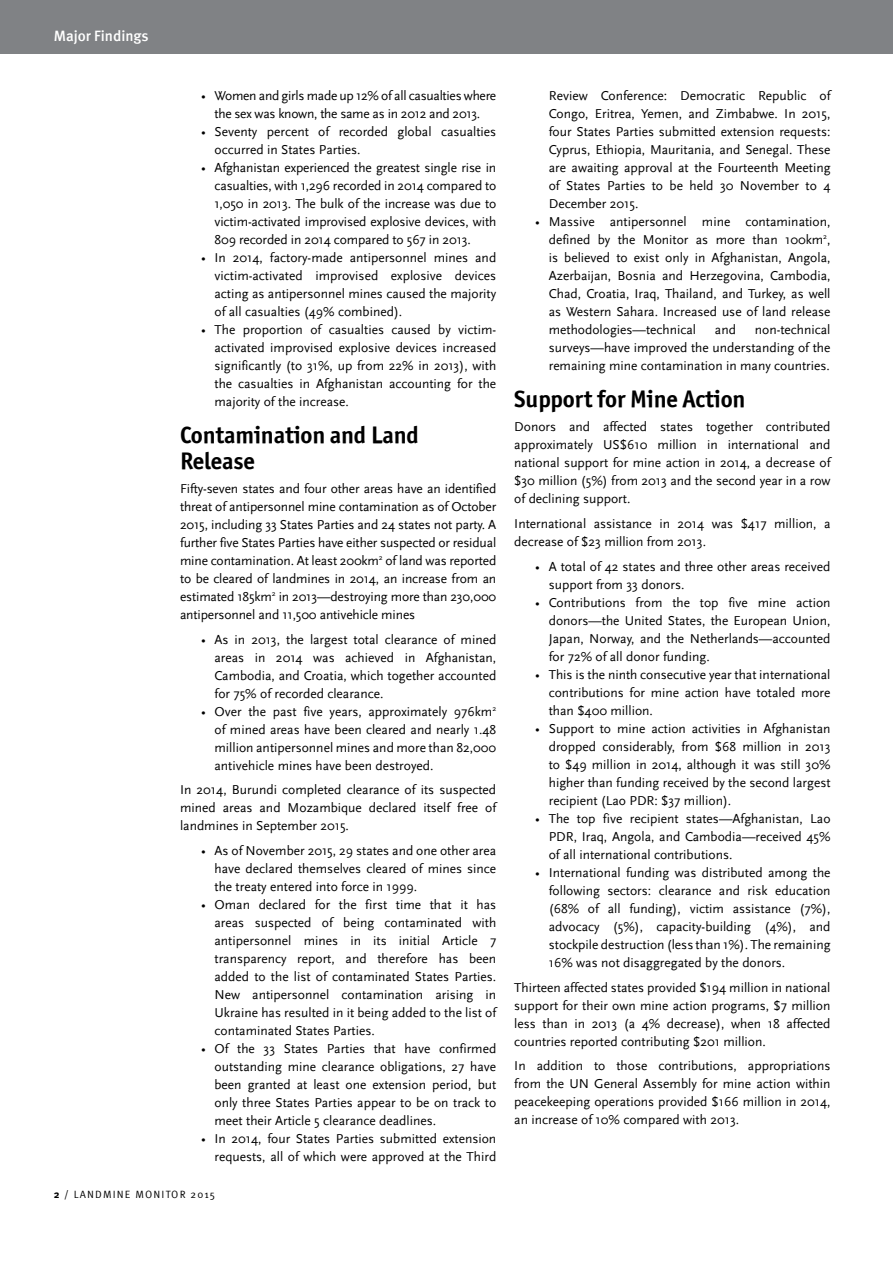
<style>
.page{position:relative;width:893px;height:1263px;background:#fff}
.page>*{position:absolute;margin:0;border:0;box-sizing:border-box;transform-origin:0 0}
.t1{font:24px/25.5px "Officina Sans ITCTT Bold";letter-spacing:-.01em;color:#000}
.t2{font:500 15px "Meta";color:#fff}
.t3{font:13.5px/18px "Scala Sans";color:#000;text-align:justify}
.t4{font:13.5px/18px "Scala Sans";letter-spacing:-.02em;color:#000;text-align:center}
.t5{font:10.5px "Meta Normal Caps";letter-spacing:.11em;color:#000}
.s1{font-family:"Meta";font-weight:700}
</style>
<div class="page">
<div style="left:0;top:0;width:893px;height:54px;background:#808285"></div>
<p class="t2" style="left:54px;top:27px;width:96px">Major Findings</p>
<p class="t4" style="left:201px;top:87px;width:297px">• Women and girls made up 12% of all casualties where the sex was known, the same as in 2012 and 2013.</p>
<p class="t3" style="left:214px;top:123px;width:283px;text-indent:-14px">• Seventy percent of recorded global casualties occurred in States Parties.</p>
<p class="t3" style="left:214px;top:159px;width:283px;text-indent:-14px">• Afghanistan experienced the greatest single rise in casualties, with 1,296 recorded in 2014 compared to 1,050 in 2013. The bulk of the increase was due to victim-activated improvised explosive devices, with 809 recorded in 2014 compared to 567 in 2013.</p>
<p class="t3" style="left:214px;top:249px;width:283px;text-indent:-14px">• In 2014, factory-made antipersonnel mines and victim-activated improvised explosive devices acting as antipersonnel mines caused the majority of all casualties (49% combined).</p>
<p class="t3" style="left:214px;top:321px;width:283px;text-indent:-14px">• The proportion of casualties caused by victim&shy;activated improvised explosive devices increased significantly (to 31%, up from 22% in 2013), with the casualties in Afghanistan accounting for the majority of the increase.</p>
<h1 class="t1" style="left:180px;top:422px;width:240px">Contamination and Land<br>Release</h1>
<p class="t3" style="left:180px;top:480px;width:318px">Fifty-seven states and four other areas have an identified threat of antipersonnel mine contamination as of October 2015, including 33 States Parties and 24 states not party. A further five States Parties have either suspected or residual mine contamination. At least 200km<sup>2</sup> of land was reported to be cleared of landmines in 2014, an increase from an estimated 185km<sup>2</sup> in 2013—destroying more than 230,000 antipersonnel and 11,500 antivehicle mines</p>
<p class="t3" style="left:215px;top:631px;width:283px;text-indent:-14px">• As in 2013, the largest total clearance of mined areas in 2014 was achieved in Afghanistan, Cambodia, and Croatia, which together accounted for 75% of recorded clearance.</p>
<p class="t3" style="left:215px;top:703px;width:283px;text-indent:-13px">• Over the past five years, approximately 976km<sup>2 </sup>of mined areas have been cleared and nearly 1.48 million antipersonnel mines and more than 82,000 antivehicle mines have been destroyed.</p>
<p class="t3" style="left:180px;top:781px;width:318px">In 2014, Burundi completed clearance of its suspected mined areas and Mozambique declared itself free of landmines in September 2015.</p>
<p class="t3" style="left:215px;top:842px;width:283px;text-indent:-14px">• As of November 2015, 29 states and one other area have declared themselves cleared of mines since the treaty entered into force in 1999.</p>
<p class="t3" style="left:215px;top:896px;width:283px;text-indent:-14px">• Oman declared for the first time that it has areas suspected of being contaminated with antipersonnel mines in its initial Article 7 transparency report, and therefore has been added to the list of contaminated States Parties.<br>New antipersonnel contamination arising in Ukraine has resulted in it being added to the list of contaminated States Parties.</p>
<p class="t3" style="left:215px;top:1040px;width:283px;text-indent:-14px">• Of the 33 States Parties that have confirmed outstanding mine clearance obligations, 27 have been granted at least one extension period, but only three States Parties appear to be on track to meet their Article 5 clearance deadlines.</p>
<p class="t3" style="left:201px;top:1130px;width:297px;text-align:right">• In 2014, four States Parties submitted extension requests, all of which were approved at the Third</p>
<p class="t5" style="left:54px;top:1188px;width:163px"><span class="s1">2</span> / LANDMINE MONITOR 2015</p>
<p class="t3" style="left:549px;top:87px;width:283px">Review Conference: Democratic Republic of Congo, Eritrea, Yemen, and Zimbabwe. In 2015, four States Parties submitted extension requests:<br>Cyprus, Ethiopia, Mauritania, and Senegal. These are awaiting approval at the Fourteenth Meeting of States Parties to be held 30 November to 4<br>December 2015.</p>
<p class="t3" style="left:549px;top:213px;width:283px;text-indent:-13px">• Massive antipersonnel mine contamination, defined by the Monitor as more than 100km<sup>2</sup>, is believed to exist only in Afghanistan, Angola, Azerbaijan, Bosnia and Herzegovina, Cambodia, Chad, Croatia, Iraq, Thailand, and Turkey, as well as Western Sahara. Increased use of land release methodologies—technical</p>
<p class="t3" style="left:549px;top:321px;width:283px;text-indent:206px">non-technical surveys—have improved the understanding of the remaining mine contamination in many countries.</p>
<h1 class="t1" style="left:514px;top:386px;width:233px">Support for Mine Action</h1>
<p class="t3" style="left:514px;top:418px;width:318px">Donors and affected states together contributed approximately US$610 million in international and national support for mine action in 2014, a decrease of $30 million (5%) from 2013 and the second year in a row of declining support.</p>
<p class="t3" style="left:514px;top:515px;width:318px">International assistance in 2014 was $417 million, a decrease of $23 million from 2013.</p>
<p class="t3" style="left:549px;top:558px;width:283px;text-indent:-14px">• A total of 42 states and three other areas received support from 33 donors.</p>
<p class="t3" style="left:549px;top:594px;width:283px;text-indent:-14px">• Contributions from the top five mine action donors—the United States, the European Union, Japan, Norway, and the Netherlands—accounted for 72% of all donor funding.</p>
<p class="t3" style="left:549px;top:666px;width:283px;text-indent:-14px">• This is the ninth consecutive year that international contributions for mine action have totaled more than $400 million.</p>
<p class="t3" style="left:549px;top:720px;width:283px;text-indent:-14px">• Support to mine action activities in Afghanistan dropped considerably, from $68 million in 2013 to $49 million in 2014, although it was still 30% higher than funding received by the second largest recipient (Lao PDR: $37 million).</p>
<p class="t3" style="left:549px;top:810px;width:283px;text-indent:-14px">• The top five recipient states—Afghanistan, Lao PDR, Iraq, Angola, and Cambodia—received 45% of all international contributions.</p>
<p class="t3" style="left:549px;top:864px;width:283px;text-indent:-14px">• International funding was distributed among the following sectors: clearance and risk education (68% of all funding), victim assistance (7%), advocacy (5%), capacity-building (4%), and stockpile destruction (less than 1%). The remaining 16% was not disaggregated by the donors.</p>
<p class="t3" style="left:514px;top:978px;width:318px">Thirteen affected states provided $194 million in national support for their own mine action programs, $7 million less than in 2013 (a 4% decrease), when 18 affected countries reported contributing $201 million.</p>
<p class="t3" style="left:514px;top:1057px;width:318px">In addition to those contributions, appropriations from the UN General Assembly for mine action within peacekeeping operations provided $166 million in 2014, an increase of 10% compared with 2013.</p>
<p class="t3" style="left:715px;top:321px;width:23px">and</p>
</div>
